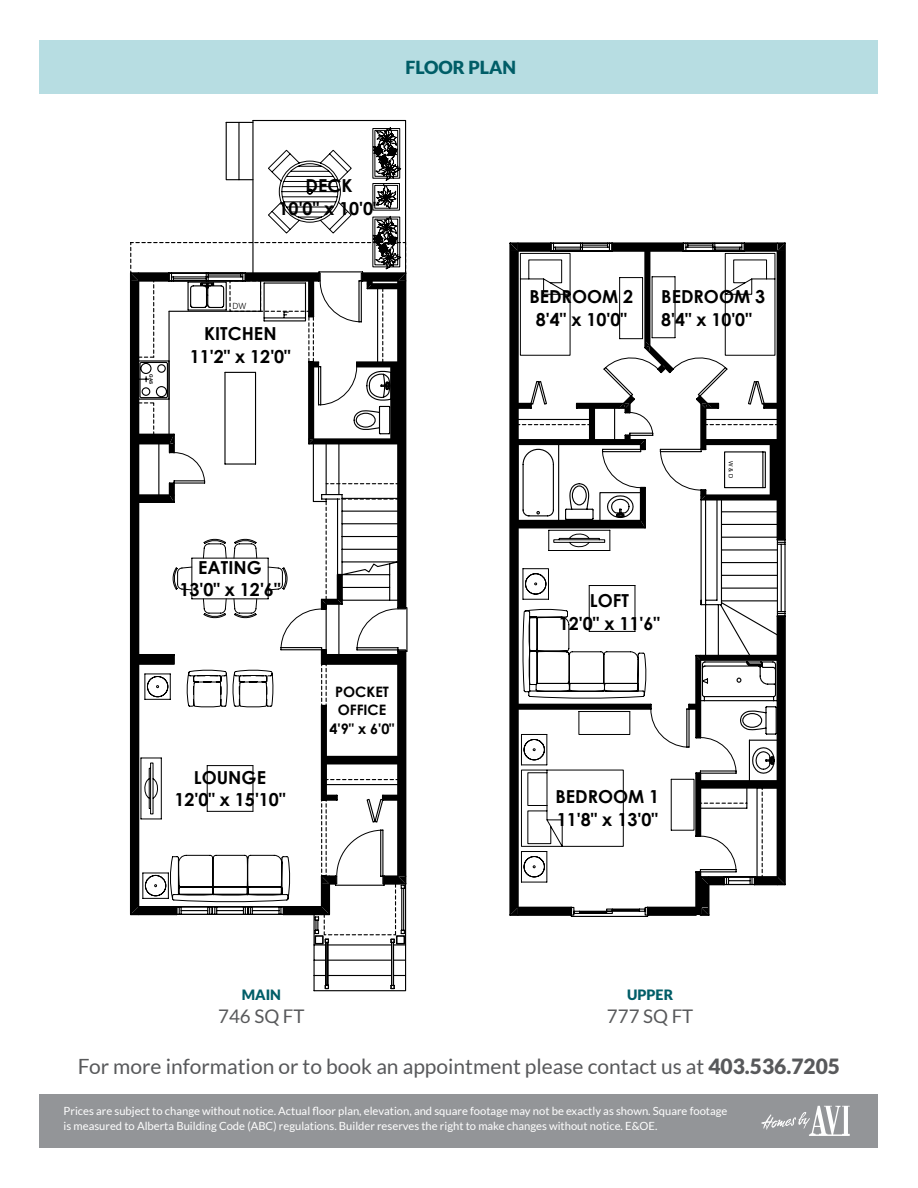
<style>
.page{position:relative;width:918px;height:1188px;background:#fff}
.page>*{position:absolute;margin:0;border:0;box-sizing:border-box;transform-origin:0 0}
.t1{font:21px "Lato";color:#58595b}
.t2{font:18.75px "Lato";color:#58595b}
.t3{font:900 18px "Lato";color:#005d67}
.t4{font:700 17.85px/22.8px "Century Gothic";color:#000;text-align:center}
.t5{font:700 14.4px/18.3px "Century Gothic";color:#000;text-align:center}
.t6{font:900 14.25px "Lato";color:#005d67}
.t7{font:11.25px/15.8px "Lato";color:#fff}
.t8{font:300 8.55px "Malgun Gothic";color:#000}
.t9{font:5.85px "Arial";color:#000}
.t10{font:700 4.65px "Arial";color:#000}
.s1{font-weight:900}
</style>
<div class="page">
<div style="left:40px;top:1094px;width:838px;height:54px;background:#939598"></div>
<svg style="left:761px;top:1106px;width:89px;height:30px"></svg>
<div style="left:40px;top:40px;width:838px;height:54px;background:#b7dde2"></div>
<hr style="left:130px;top:273px;width:2px;height:641px;background:#000">
<svg style="left:131px;top:242px;width:6px;height:260px"></svg>
<svg style="left:137px;top:119px;width:270px;height:873px"></svg>
<svg style="left:324px;top:938px;width:71px;height:52px"></svg>
<div style="left:510px;top:251px;width:8px;height:656px;background:#000"></div>
<svg style="left:510px;top:907px;width:7px;height:9px"></svg>
<hr style="left:509px;top:243px;width:2px;height:672px;background:#000">
<div style="left:777px;top:616px;width:8px;height:261px;background:#000"></div>
<div style="left:777px;top:251px;width:8px;height:289px;background:#000"></div>
<hr style="left:784px;top:616px;width:2px;height:269px;background:#000">
<hr style="left:784px;top:243px;width:2px;height:297px;background:#000">
<svg style="left:779px;top:540px;width:7px;height:76px"></svg>
<svg style="left:779px;top:877px;width:6px;height:9px"></svg>
<svg style="left:510px;top:242px;width:275px;height:165px"></svg>
<svg style="left:521px;top:276px;width:173px;height:131px"></svg>
<svg style="left:517px;top:407px;width:262px;height:510px"></svg>
<h3 class="t3" style="left:405px;top:57px;width:112px">FLOOR PLAN</h3>
<p class="t10" style="left:155px;top:374px;width:12px;rotate:90deg">GAS</p>
<h3 class="t4" style="left:279px;top:173px;width:103px">DECK<br>10'0" x 10'0"</h3>
<p class="t8" style="left:232px;top:301px;width:15px">DW</p>
<h3 class="t4" style="left:190px;top:322px;width:103px">KITCHEN<br>11'2" x 12'0"</h3>
<h3 class="t4" style="left:179px;top:555px;width:103px">EATING<br>13'0" x 12'6"</h3>
<h3 class="t4" style="left:174px;top:765px;width:113px">LOUNGE<br>12'0" x 15'10"</h3>
<p class="t5" style="left:330px;top:682px;width:66px">POCKET<br>OFFICE<br>4'9" x 6'0"</p>
<h3 class="t4" style="left:529px;top:285px;width:105px">BEDROOM 2<br>8'4" x 10'0"</h3>
<h3 class="t4" style="left:661px;top:285px;width:105px;text-align:left">BEDROOM 3<br>8'4" x 10'0"</h3>
<p class="t9" style="left:735px;top:461px;width:18px;rotate:90deg">W &amp; D</p>
<h3 class="t4" style="left:559px;top:589px;width:103px">LOFT<br>12'0" x 11'6"</h3>
<h3 class="t4" style="left:555px;top:784px;width:105px;text-align:left">BEDROOM 1<br>11'8" x 13'0"</h3>
<p class="t6" style="left:242px;top:987px;width:41px">MAIN</p>
<h2 class="t2" style="left:218px;top:1005px;width:88px">746 SQ FT</h2>
<p class="t6" style="left:627px;top:987px;width:48px">UPPER</p>
<h2 class="t2" style="left:607px;top:1005px;width:88px">777 SQ FT</h2>
<h1 class="t1" style="left:78px;top:1055px;width:764px">For more information or to book an appointment please contact us at <span class="s1">403.536.7205</span></h1>
<p class="t7" style="left:64px;top:1103px;width:665px">Prices are subject to change without notice. Actual floor plan, elevation, and square footage may not be exactly as shown. Square footage is measured to Alberta Building Code (ABC) regulations. Builder reserves the right to make changes without notice. E&amp;OE.</p>
</div>
